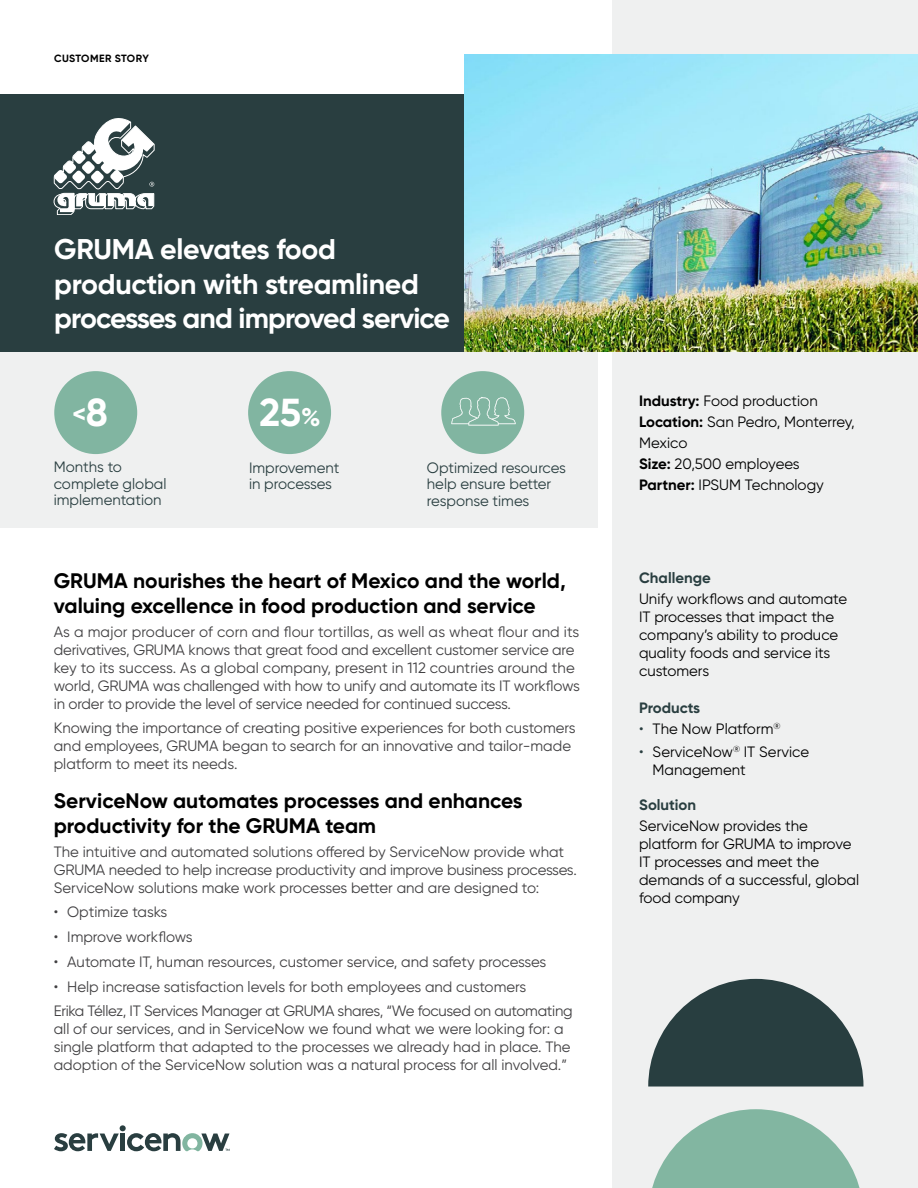
<style>
.page{position:relative;width:918px;height:1188px;background:#fff}
.page>*{position:absolute;margin:0;border:0;box-sizing:border-box;transform-origin:0 0}
.t1{font:700 39px "Gilroy";color:#fff}
.t2{font:700 28.5px/34.2px "Gilroy";letter-spacing:-.03em;color:#fff}
.t3{font:700 25.5px "Gilroy";color:#fff}
.t4{font:700 21px/25.2px "Gilroy";color:#000}
.t5{font:15px/18px "Gilroy";letter-spacing:-.005em;color:#414042}
.t6{font:15px/18px "Gilroy";color:#000}
.t7{font:15px/16.5px "Gilroy";color:#293e40}
.t8{font:700 15px "Gilroy";color:#293e40}
.t9{font:700 10.5px "Gilroy";letter-spacing:.035em;color:#000}
.s1{font-size:39px}
.s2{font-size:25.5px}
.s3{font-weight:700}
.s4{color:#293e40}
</style>
<div class="page">
<div style="left:0;top:346px;width:598px;height:182px;background:#eff0f0"></div>
<div style="left:54px;top:371px;width:83px;height:83px;background:#81b5a1;border-radius:50%"></div>
<div style="left:248px;top:371px;width:83px;height:83px;background:#81b5a1;border-radius:50%"></div>
<div style="left:441px;top:371px;width:83px;height:83px;background:#81b5a1;border-radius:50%"></div>
<div style="left:612px;top:0;width:306px;height:1188px;background:#eff0f0"></div>
<svg style="left:648px;top:979px;width:216px;height:108px"></svg>
<svg style="left:652px;top:1109px;width:208px;height:79px"></svg>
<div style="left:0;top:94px;width:918px;height:258px;background:#293e40"></div>
<svg style="left:54px;top:1125px;width:176px;height:26px"></svg>
<svg style="left:54px;top:118px;width:100px;height:97px"></svg>
<img style="left:465px;top:54px;width:453px;height:298px">
<svg style="left:451px;top:397px;width:65px;height:28px"></svg>
<p class="t9" style="left:54px;top:52px;width:96px">CUSTOMER STORY</p>
<h2 class="t2" style="left:54px;top:232px;width:397px">GRUMA elevates food production with streamlined processes and improved service</h2>
<h3 class="t3" style="left:72px;top:398px;width:37px">&lt;<span class="s1">8</span></h3>
<h1 class="t1" style="left:259px;top:388px;width:63px">25<span class="s2">%</span></h1>
<p class="t7" style="left:54px;top:459px;width:114px">Months to complete global implementation</p>
<p class="t7" style="left:249px;top:459px;width:92px">Improvement in processes</p>
<p class="t7" style="left:427px;top:459px;width:141px">Optimized resources help ensure better response times</p>
<h3 class="t4" style="left:54px;top:568px;width:514px">GRUMA nourishes the heart of Mexico and the world, valuing excellence in food production and service</h3>
<p class="t5" style="left:54px;top:622px;width:528px">As a major producer of corn and flour tortillas, as well as wheat flour and its derivatives, GRUMA knows that great food and excellent customer service are key to its success. As a global company, present in 112 countries around the world, GRUMA was challenged with how to unify and automate its IT workflows in order to provide the level of service needed for continued success.</p>
<p class="t5" style="left:54px;top:719px;width:524px">Knowing the importance of creating positive experiences for both customers and employees, GRUMA began to search for an innovative and tailor-made platform to meet its needs.</p>
<h3 class="t4" style="left:54px;top:788px;width:470px">ServiceNow automates processes and enhances productivity for the GRUMA team</h3>
<p class="t5" style="left:54px;top:842px;width:525px">The intuitive and automated solutions offered by ServiceNow provide what<br>GRUMA needed to help increase productivity and improve business processes.<br>ServiceNow solutions make work processes better and are designed to:</p>
<p class="t5" style="left:54px;top:903px;width:115px">• Optimize tasks</p>
<p class="t5" style="left:54px;top:928px;width:141px">• Improve workflows</p>
<p class="t5" style="left:54px;top:952px;width:494px">• Automate IT, human resources, customer service, and safety processes</p>
<p class="t5" style="left:54px;top:974px;width:520px;line-height:24.8px">• Help increase satisfaction levels for both employees and customers<br>Erika Téllez, IT Services Manager at GRUMA shares, “We focused on automating</p>
<p class="t5" style="left:54px;top:1020px;width:518px">all of our services, and in ServiceNow we found what we were looking for: a single platform that adapted to the processes we already had in place. The adoption of the ServiceNow solution was a natural process for all involved.”</p>
<p class="t6" style="left:639px;top:390px;width:217px;line-height:21px"><span class="s3">Industry:</span> Food production<br><span class="s3">Location:</span> San Pedro, Monterrey,<br>Mexico<br><span class="s3">Size:</span> 20,500 employees<br><span class="s3">Partner:</span> IPSUM Technology</p>
<p class="t8" style="left:639px;top:569px;width:73px">Challenge</p>
<p class="t6" style="left:639px;top:590px;width:210px">Unify workflows and automate<br>IT processes that impact the company’s ability to produce quality foods and service its customers</p>
<p class="t8" style="left:639px;top:698px;width:63px">Products</p>
<p class="t6" style="left:639px;top:719px;width:143px"><span class="s4">•</span> The Now Platform<sup>®</sup></p>
<p class="t6" style="left:653px;top:743px;width:158px;text-indent:-13px"><span class="s4">•</span> ServiceNow<sup>®</sup> IT Service<br>Management</p>
<p class="t8" style="left:639px;top:796px;width:59px">Solution</p>
<p class="t6" style="left:639px;top:817px;width:222px">ServiceNow provides the platform for GRUMA to improve<br>IT processes and meet the demands of a successful, global food company</p>
</div>
